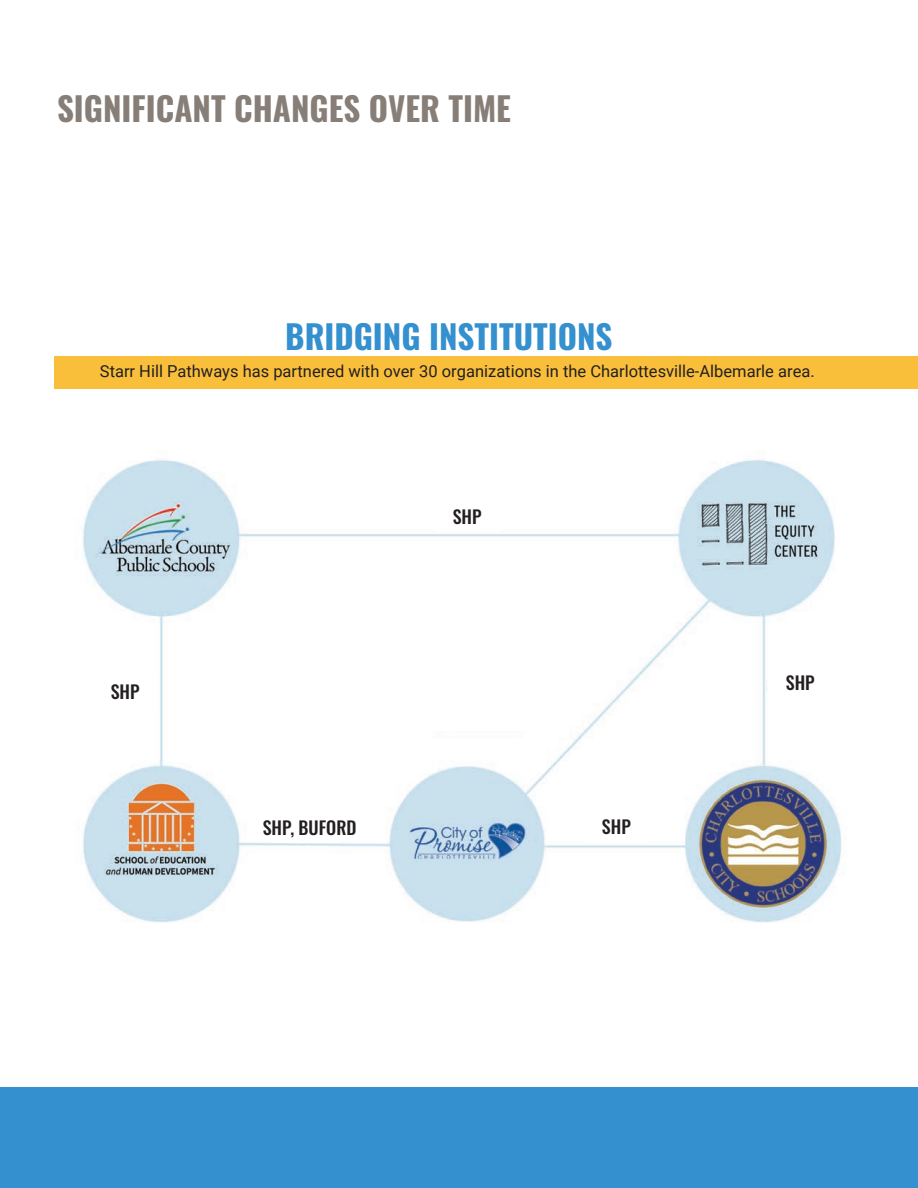
<style>
.page{position:relative;width:918px;height:1188px;background:#fff}
.page>*{position:absolute;margin:0;border:0;box-sizing:border-box;transform-origin:0 0}
.t1{font:700 33px "Oswald";color:#877e77}
.t2{font:700 33px "Oswald";color:#3490ce}
.t3{font:500 18px "Oswald";color:#231f20}
.t4{font:16.5px "Roboto";color:#231f20}
</style>
<div class="page">
<img style="left:83px;top:459px;width:759px;height:464px">
<div style="left:0;top:1087px;width:918px;height:101px;background:#3490ce"></div>
<div style="left:381px;top:606px;width:158px;height:125px;background:#fff"></div>
<div style="left:435px;top:502px;width:65px;height:30px;background:#fff"></div>
<div style="left:93px;top:678px;width:65px;height:30px;background:#fff"></div>
<div style="left:274px;top:813px;width:65px;height:30px;background:#fff"></div>
<div style="left:584px;top:813px;width:65px;height:30px;background:#fff"></div>
<div style="left:768px;top:669px;width:65px;height:29px;background:#fff"></div>
<div style="left:54px;top:357px;width:864px;height:32px;background:#f9bf3b"></div>
<h1 class="t1" style="left:57px;top:91px;width:456px">SIGNIFICANT CHANGES OVER TIME</h1>
<h1 class="t2" style="left:285px;top:319px;width:329px">BRIDGING INSTITUTIONS</h1>
<p class="t4" style="left:100px;top:359px;width:716px">Starr Hill Pathways has partnered with over 30 organizations in the Charlottesville-Albemarle area.</p>
<p class="t3" style="left:111px;top:682px;width:30px">SHP</p>
<p class="t3" style="left:453px;top:507px;width:30px">SHP</p>
<p class="t3" style="left:263px;top:818px;width:95px">SHP, BUFORD</p>
<p class="t3" style="left:602px;top:817px;width:30px">SHP</p>
<p class="t3" style="left:786px;top:673px;width:30px">SHP</p>
</div>
